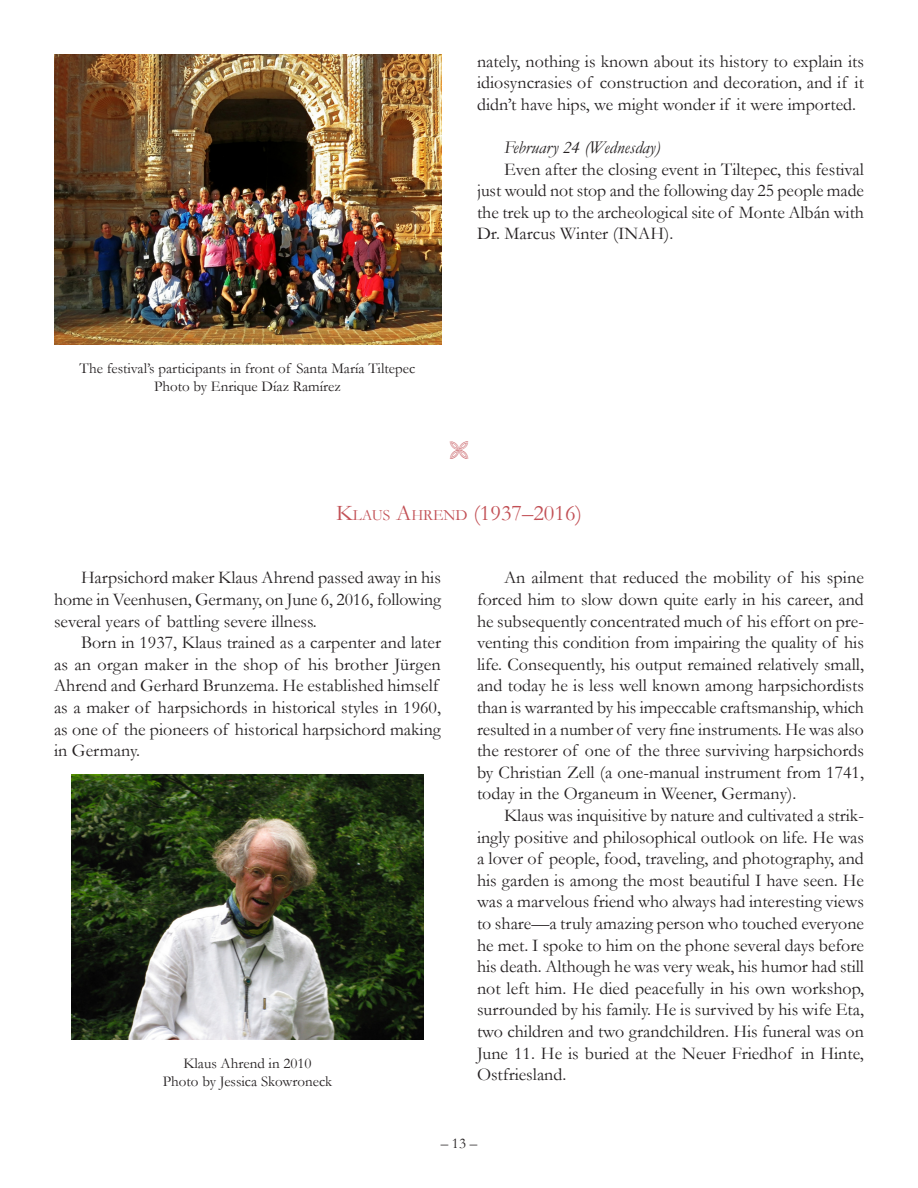
<style>
.page{position:relative;width:918px;height:1188px;background:#fff}
.page>*{position:absolute;margin:0;border:0;box-sizing:border-box;transform-origin:0 0}
.t1{font:22.5px "Garamond";color:#c25055}
.t2{font:18px/21.6px "Garamond";color:#231f20;text-align:justify}
.t3{font:italic 18px "Garamond";color:#231f20}
.t4{font:15px "Garamond";color:#231f20}
.s1{font-size:15.75px}
</style>
<div class="page">
<img style="left:54px;top:54px;width:387px;height:290px">
<img style="left:71px;top:774px;width:353px;height:265px">
<p class="t4" style="left:80px;top:359px;width:337px">The festival’s participants in front of Santa María Tiltepec</p>
<p class="t4" style="left:154px;top:377px;width:188px">Photo by Enrique Díaz Ramírez</p>
<p class="t2" style="left:477px;top:50px;width:389px">nately, nothing is known about its history to explain its idiosyncrasies of construction and decoration, and if it didn’t have hips, we might wonder if it were imported.</p>
<p class="t3" style="left:504px;top:137px;width:158px">February 24 (Wednesday)</p>
<p class="t2" style="left:477px;top:158px;width:389px;text-indent:27px">Even after the closing event in Tiltepec, this festival just would not stop and the following day 25 people made the trek up to the archeological site of Monte Albán with Dr. Marcus Winter (INAH).</p>
<p class="t1" style="left:336px;top:500px;width:248px">K<span class="s1">LAUS</span> A<span class="s1">HREND</span> (1937–2016)</p>
<p class="t2" style="left:54px;top:567px;width:389px;text-indent:27px">Harpsichord maker Klaus Ahrend passed away in his home in Veenhusen, Germany, on June 6, 2016, following several years of battling severe illness.</p>
<p class="t2" style="left:54px;top:631px;width:389px;text-align:left;text-indent:27px">Born in 1937, Klaus trained as a carpenter and later as an organ maker in the shop of his brother Jürgen Ahrend and Gerhard Brunzema. He established himself as a maker of harpsichords in historical styles in 1960, as one of the pioneers of historical harpsichord making in Germany.</p>
<p class="t4" style="left:183px;top:1054px;width:130px">Klaus Ahrend in 2010</p>
<p class="t4" style="left:163px;top:1072px;width:171px">Photo by Jessica Skowroneck</p>
<p class="t2" style="left:477px;top:567px;width:389px;text-indent:27px">An ailment that reduced the mobility of his spine forced him to slow down quite early in his career, and he subsequently concentrated much of his effort on pre&shy;venting this condition from impairing the quality of his life. Consequently, his output remained relatively small, and today he is less well known among harpsichordists than is warranted by his impeccable craftsmanship, which resulted in a number of very fine instruments. He was also the restorer of one of the three surviving harpsichords by Christian Zell (a one-manual instrument from 1741, today in the Organeum in Weener, Germany).</p>
<p class="t2" style="left:477px;top:804px;width:389px;text-indent:27px">Klaus was inquisitive by nature and cultivated a strik&shy;ingly positive and philosophical outlook on life. He was a lover of people, food, traveling, and photography, and his garden is among the most beautiful I have seen. He was a marvelous friend who always had interesting views to share—a truly amazing person who touched everyone he met. I spoke to him on the phone several days before his death. Although he was very weak, his humor had still not left him. He died peacefully in his own workshop, surrounded by his family. He is survived by his wife Eta, two children and two grandchildren. His funeral was on June 11. He is buried at the Neuer Friedhof in Hinte, Ostfriesland.</p>
<p class="t4" style="left:441px;top:1134px;width:38px">– 13 –</p>
</div>
